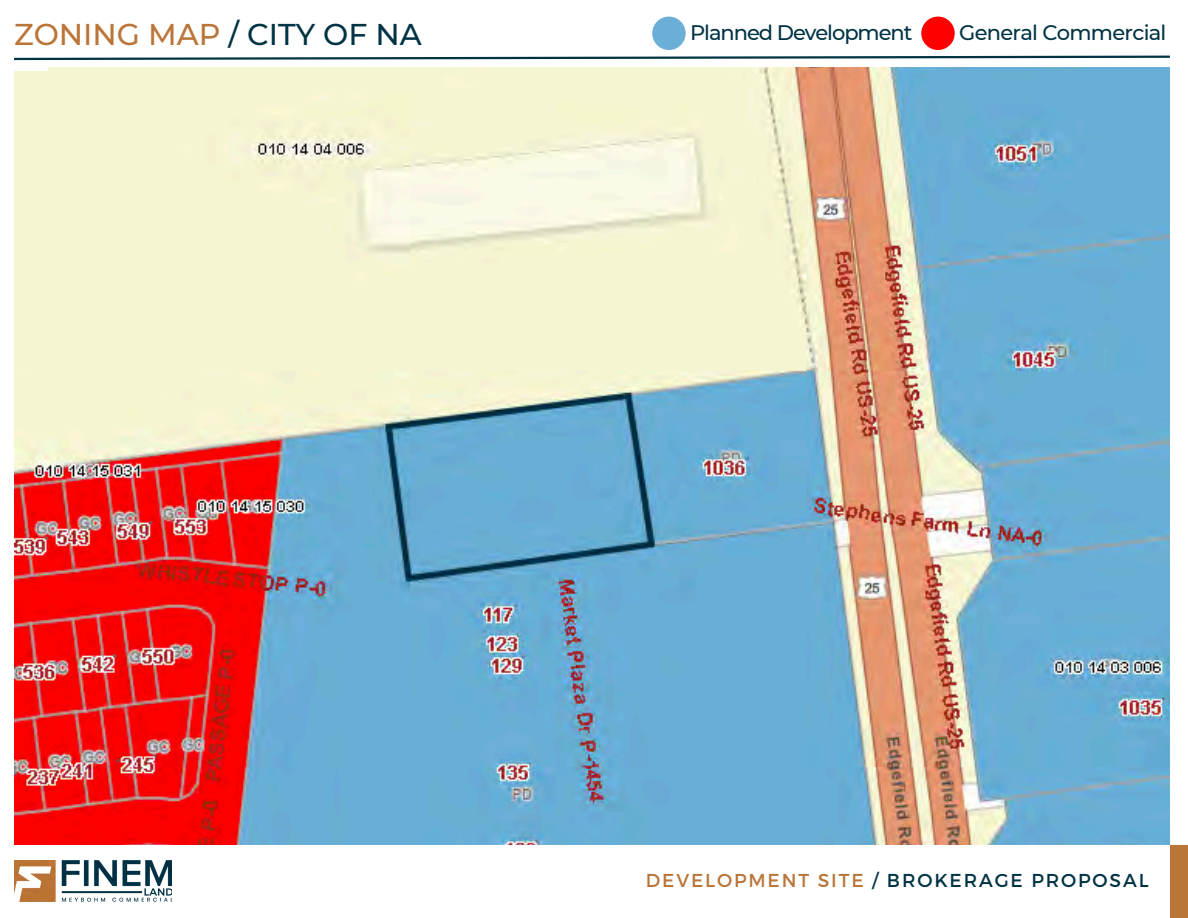
<style>
.page{position:relative;width:1188px;height:918px;background:#fff}
.page>*{position:absolute;margin:0;border:0;box-sizing:border-box;transform-origin:0 0}
.t1{font:500 30px "Montserrat";color:#ba7539}
.t2{font:500 21px "Montserrat";letter-spacing:-.05em;color:#034}
.t3{font:18.6px "Montserrat";letter-spacing:.1em;color:#034}
.s1{color:#034}
.s2{color:#ba7539}
</style>
<div class="page">
<img style="left:14px;top:68px;width:1155px;height:777px">
<div style="left:0;top:0;width:48px;height:70px;background:#fff"></div>
<div style="left:1170px;top:845px;width:18px;height:73px;background:#ba7539"></div>
<svg style="left:14px;top:55px;width:1156px;height:6px"></svg>
<div style="left:652px;top:17px;width:34px;height:33px;background:#6bafd6;border-radius:50%"></div>
<div style="left:921px;top:17px;width:34px;height:33px;background:#fe0000;border-radius:50%"></div>
<img style="left:14px;top:861px;width:158px;height:41px">
<h1 class="t1" style="left:14px;top:16px;width:409px">ZONING MAP <span class="s1">/ CITY OF NA</span></h1>
<h2 class="t2" style="left:690px;top:20px;width:224px">Planned Development</h2>
<h2 class="t2" style="left:959px;top:20px;width:209px">General Commercial</h2>
<p class="t3" style="left:646px;top:868px;width:504px"><span class="s2">DEVELOPMENT SITE</span> / BROKERAGE PROPOSAL</p>
</div>
